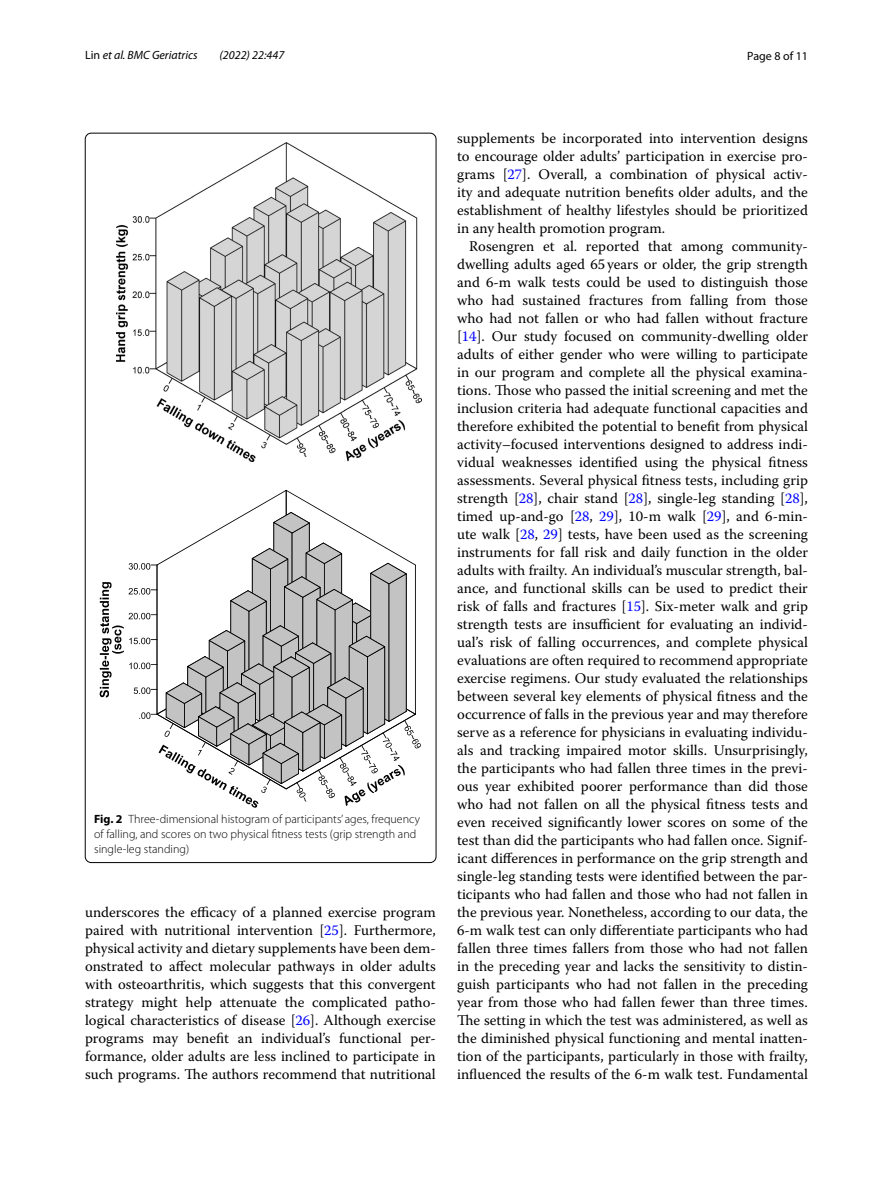
<style>
.page{position:relative;width:893px;height:1187px;background:#fff}
.page>*{position:absolute;margin:0;border:0;box-sizing:border-box;transform-origin:0 0}
.t1{font:14.7px/18px "Warnock Pro";color:#000;text-align:justify}
.t2{font:300 12px/15px "Myriad Pro";color:#000}
.t3{font:italic 12px "Myriad Pro";color:#000}
.t4{font:12px "Myriad Pro";color:#000}
.s1{font-style:normal}
.s2{font-weight:700}
.s3{color:#00f}
</style>
<div class="page">
<svg style="left:100px;top:490px;width:321px;height:317px"></svg>
<img style="left:116px;top:142px;width:306px;height:319px">
<p class="t3" style="left:85px;top:48px;width:114px"><span class="s1">Lin</span> et al. BMC Geriatrics</p>
<p class="t3" style="left:220px;top:48px;width:66px">(2022) 22:447</p>
<p class="t4" style="left:747px;top:48px;width:62px">Page 8 of 11</p>
<p class="t2" style="left:94px;top:811px;width:327px"><span class="s2">Fig. 2</span> Three-dimensional histogram of participants’ ages, frequency of falling, and scores on two physical fitness tests (grip strength and single-leg standing)</p>
<p class="t1" style="left:85px;top:903px;width:352px">underscores the efficacy of a planned exercise program paired with nutritional intervention [<span class="s3">25</span>]. Furthermore, physical activity and dietary supplements have been dem&shy;onstrated to affect molecular pathways in older adults with osteoarthritis, which suggests that this convergent strategy might help attenuate the complicated patho&shy;logical characteristics of disease [<span class="s3">26</span>]. Although exercise programs may benefit an individual’s functional per&shy;formance, older adults are less inclined to participate in such programs. The authors recommend that nutritional</p>
<p class="t1" style="left:457px;top:128px;width:352px">supplements be incorporated into intervention designs to encourage older adults’ participation in exercise pro&shy;grams [<span class="s3">27</span>]. Overall, a combination of physical activ&shy;ity and adequate nutrition benefits older adults, and the establishment of healthy lifestyles should be prioritized in any health promotion program.</p>
<p class="t1" style="left:457px;top:236px;width:352px;text-indent:12px">Rosengren et al. reported that among community&shy;dwelling adults aged 65years or older, the grip strength and 6-m walk tests could be used to distinguish those who had sustained fractures from falling from those who had not fallen or who had fallen without fracture [<span class="s3">14</span>]. Our study focused on community-dwelling older adults of either gender who were willing to participate in our program and complete all the physical examina&shy;tions. Those who passed the initial screening and met the inclusion criteria had adequate functional capacities and therefore exhibited the potential to benefit from physical activity–focused interventions designed to address indi&shy;vidual weaknesses identified using the physical fitness assessments. Several physical fitness tests, including grip strength [<span class="s3">28</span>], chair stand [<span class="s3">28</span>], single-leg standing [<span class="s3">28</span>], timed up-and-go [<span class="s3">28</span>, <span class="s3">29</span>], 10-m walk [<span class="s3">29</span>], and 6-min&shy;ute walk [<span class="s3">28</span>, <span class="s3">29</span>] tests, have been used as the screening instruments for fall risk and daily function in the older adults with frailty. An individual’s muscular strength, bal&shy;ance, and functional skills can be used to predict their risk of falls and fractures [<span class="s3">15</span>]. Six-meter walk and grip strength tests are insufficient for evaluating an individ&shy;ual’s risk of falling occurrences, and complete physical evaluations are often required to recommend appropriate exercise regimens. Our study evaluated the relationships between several key elements of physical fitness and the occurrence of falls in the previous year and may therefore serve as a reference for physicians in evaluating individu&shy;als and tracking impaired motor skills. Unsurprisingly, the participants who had fallen three times in the previ&shy;ous year exhibited poorer performance than did those who had not fallen on all the physical fitness tests and even received significantly lower scores on some of the test than did the participants who had fallen once. Signif&shy;icant differences in performance on the grip strength and single-leg standing tests were identified between the par&shy;ticipants who had fallen and those who had not fallen in the previous year. Nonetheless, according to our data, the 6-m walk test can only differentiate participants who had fallen three times fallers from those who had not fallen in the preceding year and lacks the sensitivity to distin&shy;guish participants who had not fallen in the preceding year from those who had fallen fewer than three times.<br>The setting in which the test was administered, as well as the diminished physical functioning and mental inatten&shy;tion of the participants, particularly in those with frailty, influenced the results of the 6-m walk test. Fundamental</p>
</div>
